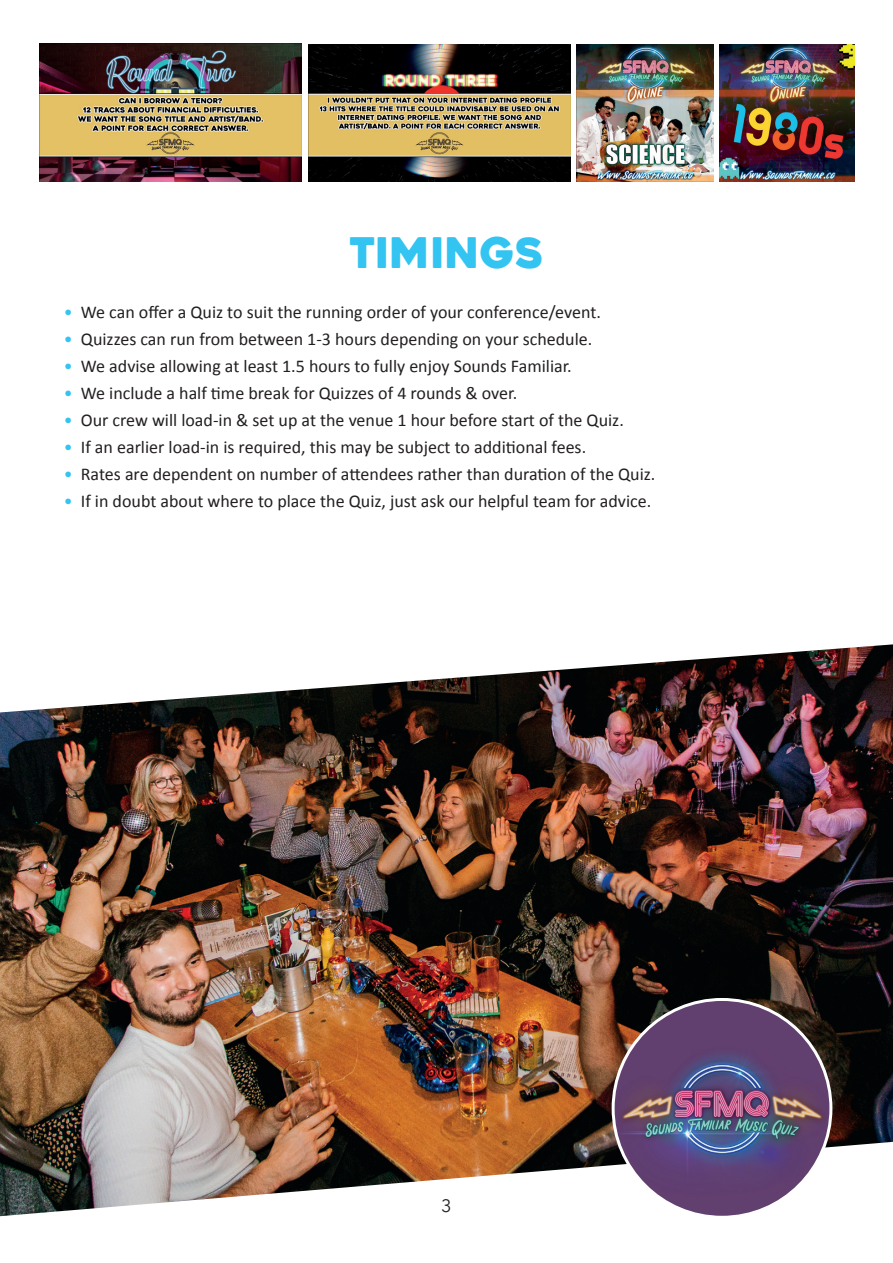
<style>
.page{position:relative;width:893px;height:1263px;background:#fff}
.page>*{position:absolute;margin:0;border:0;box-sizing:border-box;transform-origin:0 0}
.t1{font:42px "Heavitas";color:#33c4f2}
.t2{font:18px "Calibri";color:#231f20}
.t3{font:18px "Avenir Next";color:#231f20}
.s1{color:#33c4f2}
</style>
<div class="page">
<img style="left:0;top:644px;width:893px;height:572px">
<img style="left:40px;top:44px;width:262px;height:137px">
<img style="left:308px;top:45px;width:263px;height:137px">
<img style="left:577px;top:44px;width:137px;height:137px">
<img style="left:719px;top:44px;width:135px;height:137px">
<img style="left:613px;top:999px;width:218px;height:218px;border-radius:109px">
<h1 class="t1" style="left:349px;top:226px;width:196px">TIMINGS</h1>
<p class="t2" style="left:64px;top:300px;width:539px"><span class="s1">•</span> We can offer a Quiz to suit the running order of your conference/event.</p>
<p class="t2" style="left:64px;top:327px;width:530px"><span class="s1">•</span> Quizzes can run from between 1-3 hours depending on your schedule.</p>
<p class="t2" style="left:64px;top:354px;width:509px"><span class="s1">•</span> We advise allowing at least 1.5 hours to fully enjoy Sounds Familiar.</p>
<p class="t2" style="left:64px;top:381px;width:455px"><span class="s1">•</span> We include a half time break for Quizzes of 4 rounds &amp; over.</p>
<p class="t2" style="left:64px;top:408px;width:562px"><span class="s1">•</span> Our crew will load-in &amp; set up at the venue 1 hour before start of the Quiz.</p>
<p class="t2" style="left:64px;top:435px;width:524px"><span class="s1">•</span> If an earlier load-in is required, this may be subject to additional fees.</p>
<p class="t2" style="left:64px;top:462px;width:593px"><span class="s1">•</span> Rates are dependent on number of attendees rather than duration of the Quiz.</p>
<p class="t2" style="left:64px;top:489px;width:589px"><span class="s1">•</span> If in doubt about where to place the Quiz, just ask our helpful team for advice.</p>
<p class="t3" style="left:441px;top:1190px;width:12px">3</p>
</div>
